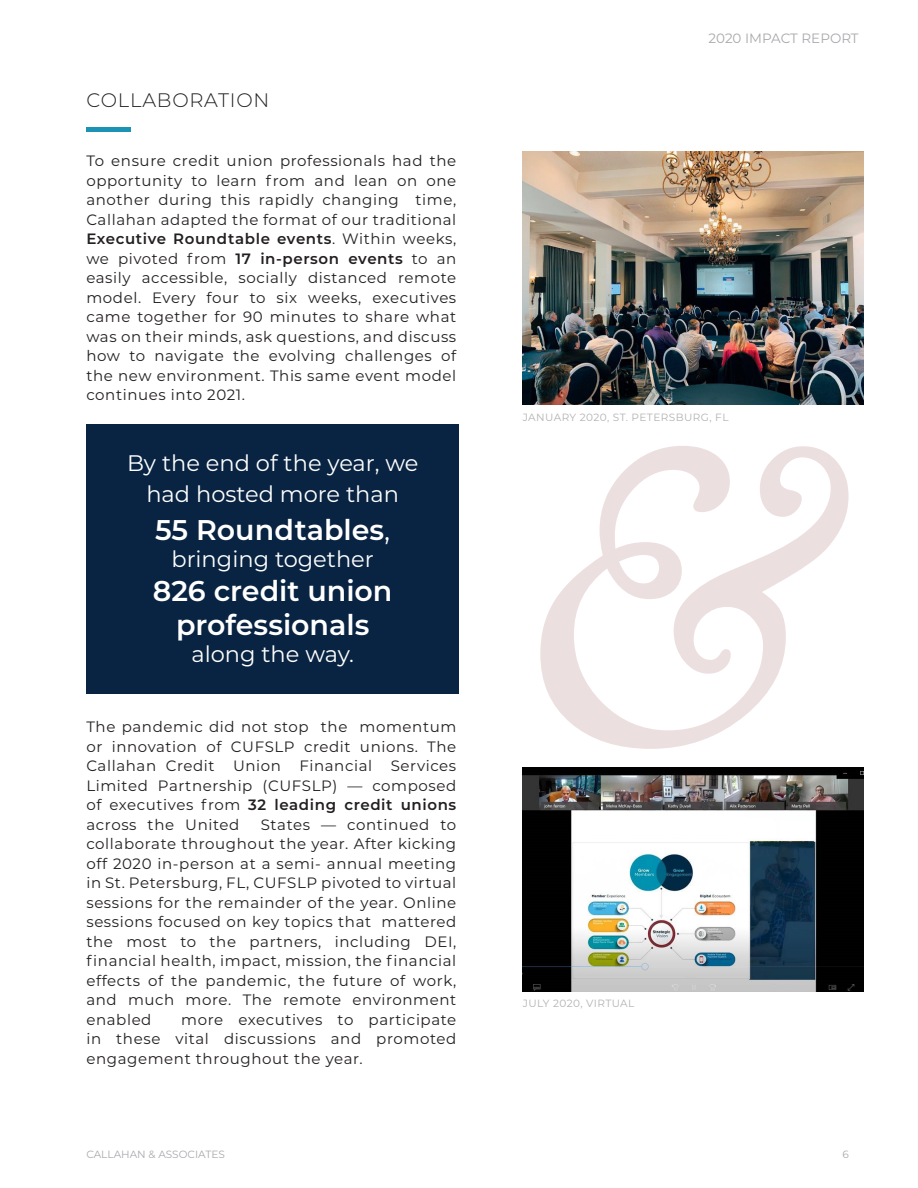
<style>
.page{position:relative;width:918px;height:1188px;background:#fff}
.page>*{position:absolute;margin:0;border:0;box-sizing:border-box;transform-origin:0 0}
.t1{font:600 28.5px/34.2px "Montserrat";color:#fff;text-align:center}
.t2{font:22.5px/30.6px "Montserrat";color:#fff;text-align:center}
.t3{font:300 19.5px "Montserrat";letter-spacing:.04em;color:#231f20}
.t4{font:15px/19.5px "Montserrat";letter-spacing:.04em;color:#231f20;text-align:justify}
.t5{font:13.5px "Montserrat";color:#a8a9ad}
.t6{font:10.5px "Montserrat";letter-spacing:.04em;color:#b2b2b2}
.t7{font:10.5px "Montserrat";color:#a8a9ad}
.s1{font-weight:600}
.s2{font-weight:400}
</style>
<div class="page">
<div style="left:86px;top:127px;width:45px;height:5px;background:#1c93b5"></div>
<div style="left:86px;top:425px;width:373px;height:269px;background:#092442"></div>
<img style="left:523px;top:152px;width:341px;height:253px">
<img style="left:523px;top:768px;width:341px;height:223px">
<svg style="left:540px;top:446px;width:309px;height:303px"></svg>
<div style="left:580px;top:816px;width:166px;height:22px;background:#fff"></div>
<p class="t3" style="left:86px;top:87px;width:185px">COLLABORATION</p>
<p class="t4" style="left:86px;top:151px;width:371px">To ensure credit union professionals had the opportunity to learn from and lean on one another during this rapidly changing time, Callahan adapted the format of our traditional <span class="s1">Executive Roundtable events</span>. Within weeks, we pivoted from <span class="s1">17 in-person events</span> to an easily accessible, socially distanced remote model. Every four to six weeks, executives came together for 90 minutes to share what was on their minds, ask questions, and discuss how to navigate the evolving challenges of the new environment. This same event model continues into 2021.</p>
<p class="t2" style="left:127px;top:447px;width:293px">By the end of the year, we had hosted more than</p>
<p class="t1" style="left:155px;top:511px;width:237px">55 Roundtables<span class="s2">,</span></p>
<p class="t2" style="left:172px;top:543px;width:204px">bringing together</p>
<p class="t1" style="left:153px;top:573px;width:241px">826 credit union professionals</p>
<p class="t2" style="left:191px;top:638px;width:164px">along the way.</p>
<p class="t4" style="left:86px;top:717px;width:371px">The pandemic did not stop the momentum or innovation of CUFSLP credit unions. The Callahan Credit Union Financial Services Limited Partnership (CUFSLP) — composed of executives from <span class="s1">32 leading credit unions </span>across the United</p>
<p class="t4" style="left:86px;top:814px;width:371px;text-indent:174px">States — continued to collaborate throughout the year. After kicking off 2020 in-person at a semi- annual meeting in St. Petersburg, FL, CUFSLP pivoted to virtual sessions for the remainder of the year. Online sessions focused on key topics that mattered the most to the partners, including DEI, financial health, impact, mission, the financial effects of the pandemic, the future of work, and much more. The remote environment enabled</p>
<p class="t4" style="left:86px;top:1009px;width:371px;text-indent:95px">more executives to participate in these vital discussions and promoted engagement throughout the year.</p>
<p class="t5" style="left:708px;top:29px;width:152px">2020 IMPACT REPORT</p>
<p class="t6" style="left:523px;top:410px;width:207px">JANUARY 2020, ST. PETERSBURG, FL</p>
<p class="t6" style="left:523px;top:996px;width:113px">JULY 2020, VIRTUAL</p>
<p class="t7" style="left:86px;top:1147px;width:140px">CALLAHAN &amp; ASSOCIATES</p>
<p class="t7" style="left:842px;top:1147px;width:8px">6</p>
</div>
